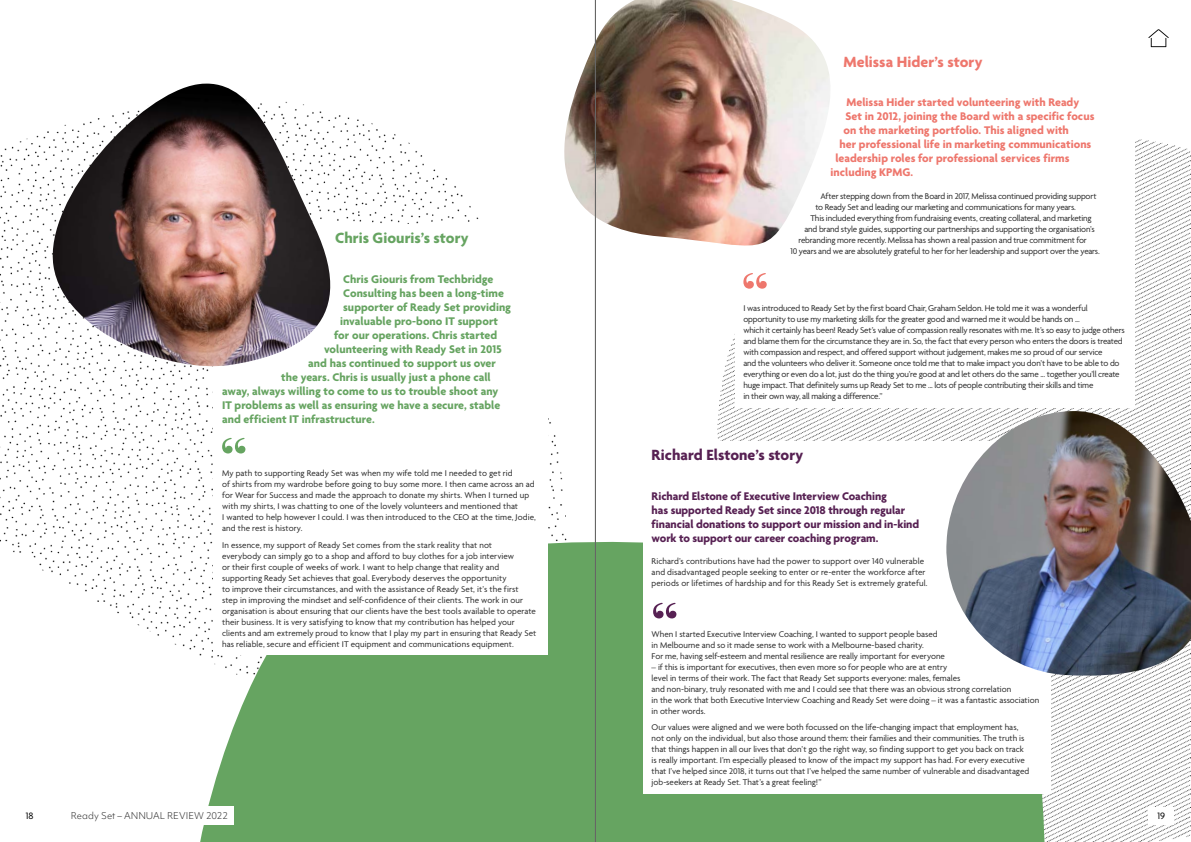
<style>
.page{position:relative;width:1191px;height:842px;background:#fff}
.page>*{position:absolute;margin:0;border:0;box-sizing:border-box;transform-origin:0 0}
.t1{font:700 16px "Agenda";color:#572153}
.t2{font:700 16px "Agenda";color:#66a461}
.t3{font:700 16px "Agenda";color:#ee776d}
.t4{font:700 12px "Agenda";color:#66a461}
.t5{font:700 12px "Agenda";color:#ee776d}
.t6{font:700 12px/14px "Agenda";letter-spacing:-.005em;color:#572153}
.t7{font:10px "Agenda";color:#000}
.t8{font:9px/11px "Agenda";letter-spacing:-.005em;color:#2a2a2a}
.t9{font:300 9px "Objektiv Mk 1";letter-spacing:.005em;color:#2a2a2a}
</style>
<div class="page">
<img style="left:0;top:83px;width:1191px;height:442px">
<svg style="left:0;top:525px;width:1191px;height:317px;fill:#66a461"></svg>
<div style="left:214px;top:224px;width:333px;height:431px;background:#fff"></div>
<svg style="left:222px;top:438px;width:23px;height:15px"></svg>
<img style="left:43px;top:84px;width:307px;height:290px">
<div style="left:643px;top:442px;width:407px;height:352px;background:#fff"></div>
<svg style="left:653px;top:603px;width:23px;height:15px"></svg>
<img style="left:945px;top:411px;width:246px;height:267px">
<div style="left:735px;top:48px;width:399px;height:359px;background:#fff"></div>
<svg style="left:743px;top:273px;width:23px;height:16px"></svg>
<img style="left:556px;top:0;width:274px;height:252px">
<div style="left:65px;top:807px;width:169px;height:18px;background:#fff"></div>
<div style="left:17px;top:807px;width:26px;height:18px;background:#fff"></div>
<div style="left:1148px;top:807px;width:26px;height:18px;background:#fff"></div>
<svg style="left:1148px;top:29px;width:20px;height:18px"></svg>
<hr style="left:595px;top:0;width:1px;height:842px;background:#6f6f6e">
<h1 class="t2" style="left:335px;top:229px;width:135px">Chris Giouris’s story</h1>
<h2 class="t4" style="left:343px;top:272px;width:152px">Chris Giouris from Techbridge</h2>
<h2 class="t4" style="left:343px;top:286px;width:162px">Consulting has been a long‑time</h2>
<h2 class="t4" style="left:343px;top:300px;width:169px">supporter of Ready Set providing</h2>
<h2 class="t4" style="left:340px;top:314px;width:159px">invaluable pro-bono IT support</h2>
<h2 class="t4" style="left:334px;top:328px;width:164px">for our operations. Chris started</h2>
<h2 class="t4" style="left:324px;top:342px;width:179px">volunteering with Ready Set in 2015</h2>
<h2 class="t4" style="left:308px;top:356px;width:189px">and has continued to support us over</h2>
<h2 class="t4" style="left:281px;top:370px;width:211px">the years. Chris is usually just a phone call</h2>
<h2 class="t4" style="left:222px;top:384px;width:278px">away, always willing to come to us to trouble shoot any</h2>
<h2 class="t4" style="left:222px;top:398px;width:280px">IT problems as well as ensuring we have a secure, stable</h2>
<h2 class="t4" style="left:222px;top:412px;width:154px">and efficient IT infrastructure.</h2>
<p class="t8" style="left:222px;top:468px;width:315px">My path to supporting Ready Set was when my wife told me I needed to get rid<br>of shirts from my wardrobe before going to buy some more. I then came across an ad for Wear for Success and made the approach to donate my shirts. When I turned up with my shirts, I was chatting to one of the lovely volunteers and mentioned that<br>I wanted to help however I could. I was then introduced to the CEO at the time, Jodie, and the rest is history.</p>
<p class="t8" style="left:222px;top:540px;width:316px">In essence, my support of Ready Set comes from the stark reality that not<br>everybody can simply go to a shop and afford to buy clothes for a job interview<br>or their first couple of weeks of work. I want to help change that reality and supporting Ready Set achieves that goal. Everybody deserves the opportunity<br>to improve their circumstances, and with the assistance of Ready Set, it’s the first step in improving the mindset and self-confidence of their clients. The work in our organisation is about ensuring that our clients have the best tools available to operate their business. It is very satisfying to know that my contribution has helped your clients and am extremely proud to know that I play my part in ensuring that Ready Set has reliable, secure and efficient IT equipment and communications equipment.</p>
<h1 class="t3" style="left:843px;top:53px;width:141px">Melissa Hider’s story</h1>
<h2 class="t5" style="left:846px;top:96px;width:234px">Melissa Hider started volunteering with Ready</h2>
<h2 class="t5" style="left:845px;top:110px;width:250px">Set in 2012, joining the Board with a specific focus</h2>
<h2 class="t5" style="left:843px;top:124px;width:227px">on the marketing portfolio. This aligned with</h2>
<h2 class="t5" style="left:839px;top:138px;width:253px">her professional life in marketing communications</h2>
<h2 class="t5" style="left:835px;top:152px;width:236px">leadership roles for professional services firms</h2>
<h2 class="t5" style="left:830px;top:166px;width:84px">including KPMG.</h2>
<p class="t8" style="left:820px;top:191px;width:277px">After stepping down from the Board in 2017, Melissa continued providing support</p>
<p class="t8" style="left:815px;top:202px;width:262px">to Ready Set and leading our marketing and communications for many years.</p>
<p class="t8" style="left:810px;top:213px;width:283px">This included everything from fundraising events, creating collateral, and marketing</p>
<p class="t8" style="left:804px;top:224px;width:292px">and brand style guides, supporting our partnerships and supporting the organisation’s</p>
<p class="t8" style="left:798px;top:235px;width:290px">rebranding more recently. Melissa has shown a real passion and true commitment for</p>
<p class="t8" style="left:790px;top:246px;width:311px">10 years and we are absolutely grateful to her for her leadership and support over the years.</p>
<p class="t8" style="left:743px;top:303px;width:383px">I was introduced to Ready Set by the first board Chair, Graham Seldon. He told me it was a wonderful opportunity to use my marketing skills for the greater good and warned me it would be hands on ...<br>which it certainly has been! Ready Set’s value of compassion really resonates with me. It’s so easy to judge others and blame them for the circumstance they are in. So, the fact that every person who enters the doors is treated with compassion and respect, and offered support without judgement, makes me so proud of our service<br>and the volunteers who deliver it. Someone once told me that to make impact you don’t have to be able to do everything or even do a lot, just do the thing you’re good at and let others do the same ... together you’ll create huge impact. That definitely sums up Ready Set to me ... lots of people contributing their skills and time<br>in their own way, all making a difference.”</p>
<h1 class="t1" style="left:651px;top:447px;width:153px">Richard Elstone’s story</h1>
<h2 class="t6" style="left:651px;top:490px;width:269px">Richard Elstone of Executive Interview Coaching<br>has supported Ready Set since 2018 through regular financial donations to support our mission and in-kind work to support our career coaching program.</h2>
<p class="t8" style="left:651px;top:556px;width:277px">Richard’s contributions have had the power to support over 140 vulnerable and disadvantaged people seeking to enter or re-enter the workforce after periods or lifetimes of hardship and for this Ready Set is extremely grateful.</p>
<p class="t8" style="left:651px;top:629px;width:295px">When I started Executive Interview Coaching, I wanted to support people based in Melbourne and so it made sense to work with a Melbourne-based charity.<br>For me, having self-esteem and mental resilience are really important for everyone</p>
<p class="t8" style="left:651px;top:662px;width:389px">– if this is important for executives, then even more so for people who are at entry<br>level in terms of their work. The fact that Ready Set supports everyone: males, females<br>and non‑binary, truly resonated with me and I could see that there was an obvious strong correlation<br>in the work that both Executive Interview Coaching and Ready Set were doing – it was a fantastic association in other words.</p>
<p class="t8" style="left:651px;top:722px;width:379px">Our values were aligned and we were both focussed on the life-changing impact that employment has, not only on the individual, but also those around them: their families and their communities. The truth is that things happen in all our lives that don’t go the right way, so finding support to get you back on track is really important. I’m especially pleased to know of the impact my support has had. For every executive that I’ve helped since 2018, it turns out that I’ve helped the same number of vulnerable and disadvantaged job‑seekers at Ready Set. That’s a great feeling!”</p>
<p class="t7" style="left:26px;top:811px;width:9px">18</p>
<p class="t9" style="left:71px;top:810px;width:158px">Ready Set – ANNUAL REVIEW 2022</p>
<p class="t7" style="left:1157px;top:811px;width:9px">19</p>
</div>
